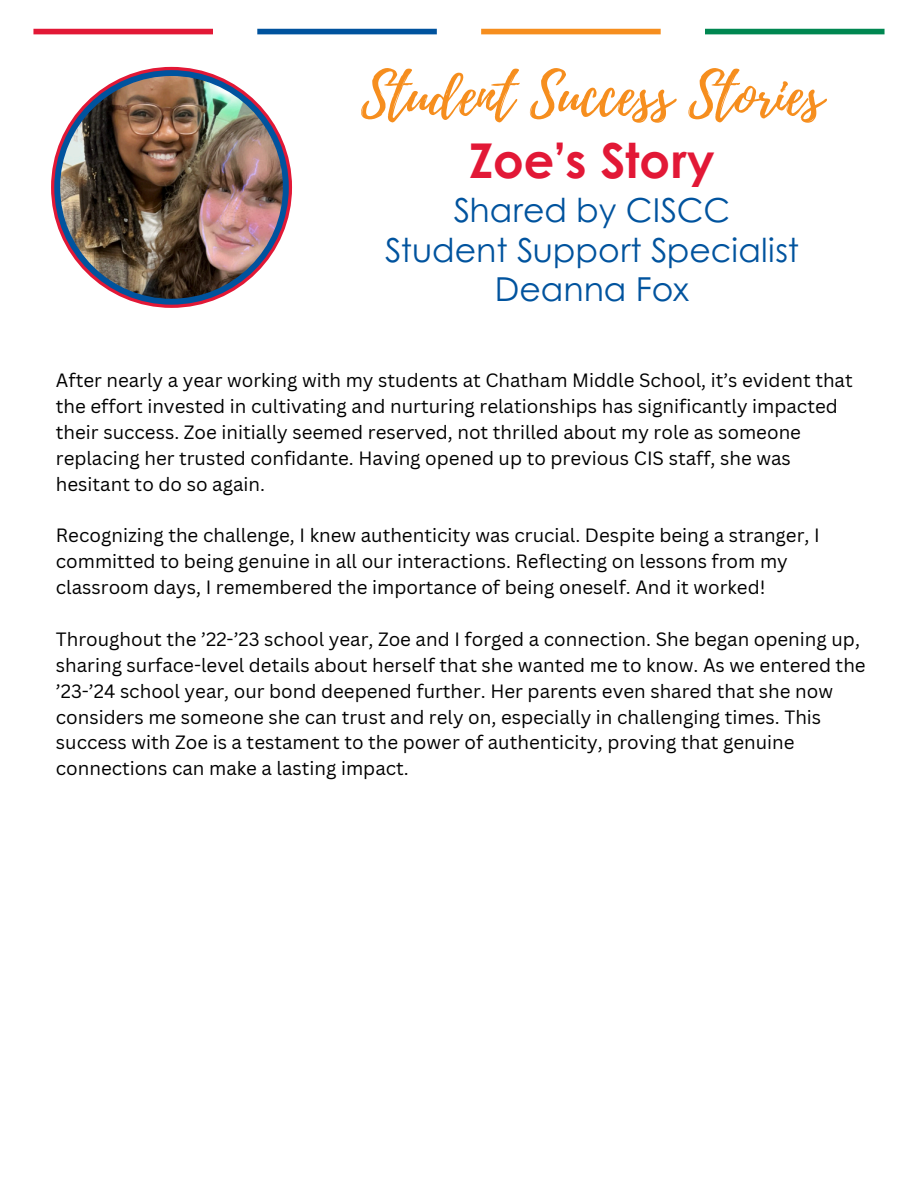
<style>
.page{position:relative;width:918px;height:1188px;background:#fff}
.page>*{position:absolute;margin:0;border:0;box-sizing:border-box;transform-origin:0 0}
.t1{font:57px "Playlist Script";color:#f68e1e}
.t2{font:700 48px "Century Gothic";color:#e21836}
.t3{font:33px/39.3px "Century Gothic";color:#00539e;text-align:center}
.t4{font:18.75px/25.8px "Canva Sans";color:#000}
</style>
<div class="page">
<div style="left:33px;top:29px;width:180px;height:5px;background:#e21836"></div>
<div style="left:257px;top:29px;width:180px;height:5px;background:#00539e"></div>
<div style="left:481px;top:29px;width:180px;height:5px;background:#f68e1e"></div>
<div style="left:705px;top:29px;width:180px;height:5px;background:#008751"></div>
<svg style="left:51px;top:67px;width:241px;height:241px;background:#e12340"></svg>
<svg style="left:54px;top:70px;width:235px;height:235px;background:#0d5097"></svg>
<img style="left:60px;top:76px;width:223px;height:223px;border-radius:50%">
<p class="t1" style="left:361px;top:55px;width:463px">Student Success Stories</p>
<h1 class="t2" style="left:469px;top:124px;width:247px">Zoe’s Story</h1>
<h2 class="t3" style="left:385px;top:189px;width:416px">Shared by CISCC<br>Student Support Specialist<br>Deanna Fox</h2>
<p class="t4" style="left:56px;top:367px;width:798px">After nearly a year working with my students at Chatham Middle School, it’s evident that the effort invested in cultivating and nurturing relationships has significantly impacted their success. Zoe initially seemed reserved, not thrilled about my role as someone replacing her trusted confidante. Having opened up to previous CIS staff, she was hesitant to do so again.</p>
<p class="t4" style="left:56px;top:522px;width:765px">Recognizing the challenge, I knew authenticity was crucial. Despite being a stranger, I committed to being genuine in all our interactions. Reflecting on lessons from my classroom days, I remembered the importance of being oneself. And it worked!</p>
<p class="t4" style="left:56px;top:626px;width:811px">Throughout the ’22-’23 school year, Zoe and I forged a connection. She began opening up, sharing surface-level details about herself that she wanted me to know. As we entered the ’23-’24 school year, our bond deepened further. Her parents even shared that she now considers me someone she can trust and rely on, especially in challenging times. This success with Zoe is a testament to the power of authenticity, proving that genuine connections can make a lasting impact.</p>
</div>
